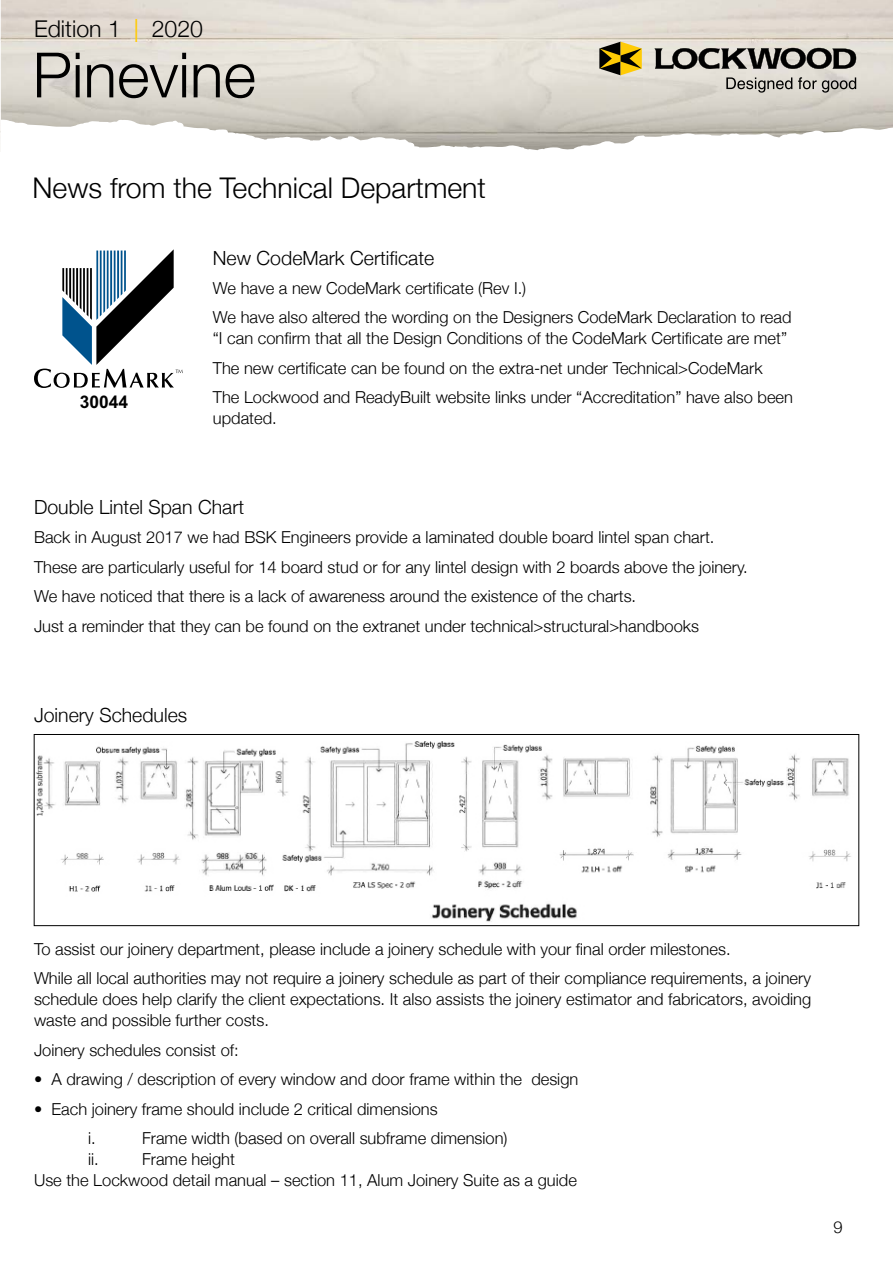
<style>
.page{position:relative;width:893px;height:1263px;background:#fff}
.page>*{position:absolute;margin:0;border:0;box-sizing:border-box;transform-origin:0 0}
.t1{font:300 62.55px "Helvetica Neue";color:#000}
.t2{font:300 28.5px "Helvetica Neue";color:#000}
.t3{font:300 23.1px "Helvetica Neue";color:#000}
.t4{font:300 19.5px "Helvetica Neue";color:#000}
.t5{font:700 17.4px "Arial";color:#000}
.t6{font:300 16.5px/29.5px "Helvetica Neue";color:#000}
.s1{font-weight:400;color:#ffcb05}
</style>
<div class="page">
<svg style="left:1px;top:119px;width:892px;height:32px"></svg>
<svg style="left:654px;top:48px;width:202px;height:21px;background:#72706c"></svg>
<svg style="left:599px;top:42px;width:43px;height:33px"></svg>
<svg style="left:726px;top:77px;width:66px;height:16px"></svg>
<svg style="left:798px;top:77px;width:58px;height:16px"></svg>
<svg style="left:34px;top:249px;width:149px;height:139px"></svg>
<img style="left:36px;top:742px;width:815px;height:180px">
<div style="left:34px;top:734px;width:825px;height:192px;border:1px solid #000"></div>
<h3 class="t3" style="left:34px;top:15px;width:171px">Edition 1 <span class="s1">|</span> 2020</h3>
<h1 class="t1" style="left:33px;top:37px;width:225px">Pinevine</h1>
<h2 class="t2" style="left:33px;top:170px;width:455px">News from the Technical Department</h2>
<p class="t5" style="left:80px;top:390px;width:50px">30044</p>
<p class="t4" style="left:213px;top:246px;width:223px">New CodeMark Certificate</p>
<p class="t6" style="left:213px;top:273px;width:580px">We have a new CodeMark certificate (Rev I.)<br>We have also altered the wording on the Designers CodeMark Declaration to read</p>
<p class="t6" style="left:213px;top:323px;width:582px">“I can confirm that all the Design Conditions of the CodeMark Certificate are met”<br>The new certificate can be found on the extra-net under Technical&gt;CodeMark<br>The Lockwood and ReadyBuilt website links under “Accreditation” have also been</p>
<p class="t6" style="left:213px;top:403px;width:65px">updated.</p>
<p class="t4" style="left:34px;top:495px;width:212px">Double Lintel Span Chart</p>
<p class="t6" style="left:34px;top:522px;width:715px">Back in August 2017 we had BSK Engineers provide a laminated double board lintel span chart.<br>These are particularly useful for 14 board stud or for any lintel design with 2 boards above the joinery.<br>We have noticed that there is a lack of awareness around the existence of the charts.<br>Just a reminder that they can be found on the extranet under technical&gt;structural&gt;handbooks</p>
<p class="t4" style="left:34px;top:703px;width:155px">Joinery Schedules</p>
<p class="t6" style="left:34px;top:933px;width:778px">To assist our joinery department, please include a joinery schedule with your final order milestones.<br>While all local authorities may not require a joinery schedule as part of their compliance requirements, a joinery</p>
<p class="t6" style="left:34px;top:988px;width:779px;line-height:21px">schedule does help clarify the client expectations. It also assists the joinery estimator and fabricators, avoiding waste and possible further costs.</p>
<p class="t6" style="left:34px;top:1034px;width:206px">Joinery schedules consist of:</p>
<p class="t6" style="left:34px;top:1064px;width:546px">• A drawing / description of every window and door frame within the design</p>
<p class="t6" style="left:88px;top:1093px;width:351px;text-indent:-54px">• Each joinery frame should include 2 critical dimensions i.</p>
<p class="t6" style="left:142px;top:1123px;width:367px">Frame width (based on overall subframe dimension)</p>
<p class="t6" style="left:34px;top:1148px;width:544px;line-height:21px;text-indent:108px">Frame height<br>Use the Lockwood detail manual – section 11, Alum Joinery Suite as a guide</p>
<p class="t6" style="left:88px;top:1144px;width:12px">ii.</p>
<p class="t6" style="left:833px;top:1212px;width:11px">9</p>
</div>
